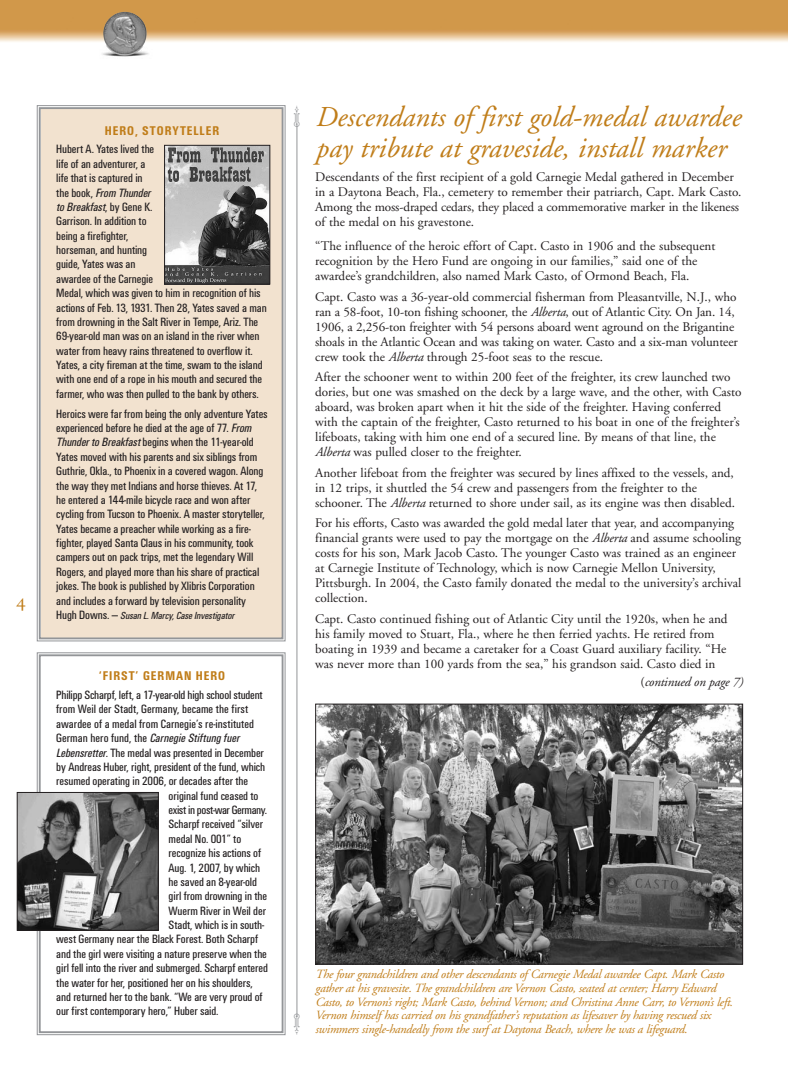
<style>
.page{position:relative;width:788px;height:1080px;background:#fff}
.page>*{position:absolute;margin:0;border:0;box-sizing:border-box;transform-origin:0 0}
.t1{font:italic 28.75px/31.1px "Adobe Garamond";color:#c07d19}
.t2{font:20px "Adobe Garamond Exp";color:#c07d19}
.t3{font:13.12px/15px "Adobe Garamond";color:#231f20}
.t4{font:700 13.12px "Unitus Condensed";letter-spacing:.07em;color:#c07d19}
.t5{font:italic 13.12px "Adobe Garamond";letter-spacing:-.015em;color:#231f20}
.t6{font:12.5px/14.4px "Unitus Condensed";letter-spacing:-.01em;color:#231f20}
.t7{font:italic 12.5px/13.8px "Adobe Garamond";letter-spacing:-.02em;color:#c07d19}
.t8{font:italic 12.5px "Unitus Condensed";color:#231f20}
.t9{font:12.5px "Unitus Condensed";letter-spacing:-.03em;color:#231f20}
.t10{font:italic 10.62px "Unitus Condensed";letter-spacing:-.01em;color:#231f20}
.s1{font-style:italic}
.s2{font-style:normal;font-size:12.5px}
.s3{font-style:normal}
</style>
<div class="page">
<div style="left:41px;top:109px;width:240px;height:529px;background:#f2e2cf"></div>
<div style="left:37px;top:105px;width:248px;height:536px;border:1px solid #939598"></div>
<div style="left:39px;top:107px;width:244px;height:532px;border:2px solid #939598"></div>
<img style="left:0;top:0;width:788px;height:57px">
<img style="left:99px;top:11px;width:58px;height:16px">
<img style="left:166px;top:147px;width:102px;height:135px">
<div style="left:164px;top:145px;width:106px;height:139px;border:1px solid #231f20"></div>
<div style="left:37px;top:652px;width:248px;height:383px;border:1px solid #939598"></div>
<div style="left:39px;top:654px;width:244px;height:379px;border:2px solid #939598"></div>
<hr style="left:297px;top:125px;width:1px;height:891px;background:#939598">
<img style="left:19px;top:794px;width:138px;height:135px">
<div style="left:17px;top:792px;width:142px;height:139px;border:1px solid #231f20"></div>
<img style="left:317px;top:706px;width:423px;height:256px">
<div style="left:315px;top:704px;width:427px;height:260px;border:1px solid #231f20"></div>
<h2 class="t2" style="left:16px;top:592px;width:11px">4</h2>
<p class="t4" style="left:105px;top:126px;width:116px">HERO, STORYTELLER</p>
<p class="t6" style="left:56px;top:143px;width:212px">Hubert A. Yates lived the<br>life of an adventurer, a<br>life that is captured in<br>the book, <span class="s1">From Thunder<br>to Breakfast</span>, by Gene K.<br>Garrison. In addition to<br>being a firefighter,<br>horseman, and hunting<br>guide, Yates was an<br>awardee of the Carnegie<br>Medal, which was given to him in recognition of his actions of Feb. 13, 1931. Then 28, Yates saved a man from drowning in the Salt River in Tempe, Ariz. The 69-year-old man was on an island in the river when water from heavy rains threatened to overflow it.<br>Yates, a city fireman at the time, swam to the island with one end of a rope in his mouth and secured the farmer, who was then pulled to the bank by others.</p>
<p class="t6" style="left:56px;top:407px;width:213px">Heroics were far from being the only adventure Yates experienced before he died at the age of 77. <span class="s1">From Thunder to Breakfast</span> begins when the 11-year-old Yates moved with his parents and six siblings from Guthrie, Okla., to Phoenix in a covered wagon. Along the way they met Indians and horse thieves. At 17, he entered a 144-mile bicycle race and won after cycling from Tucson to Phoenix. A master storyteller, Yates became a preacher while working as a fire&shy;fighter, played Santa Claus in his community, took campers out on pack trips, met the legendary Will Rogers, and played more than his share of practical jokes. The book is published by Xlibris Corporation and includes a forward by television personality</p>
<p class="t10" style="left:56px;top:612px;width:179px"><span class="s2">Hugh Downs. —</span> Susan L. Marcy, Case Investigator</p>
<p class="t4" style="left:99px;top:671px;width:128px">‘FIRST’ GERMAN HERO</p>
<p class="t6" style="left:56px;top:689px;width:208px">Philipp Scharpf, left, a 17-year-old high school student</p>
<p class="t6" style="left:56px;top:703px;width:193px">from Weil der Stadt, Germany, became the first</p>
<p class="t6" style="left:56px;top:718px;width:199px">awardee of a medal from Carnegie’s re-instituted</p>
<p class="t8" style="left:56px;top:734px;width:184px"><span class="s3">German hero fund, the</span> Carnegie Stiftung fuer</p>
<p class="t6" style="left:56px;top:746px;width:209px"><span class="s1">Lebensretter</span>. The medal was presented in December</p>
<p class="t6" style="left:56px;top:761px;width:210px">by Andreas Huber, right, president of the fund, which</p>
<p class="t6" style="left:56px;top:775px;width:193px">resumed operating in 2006, or decades after the</p>
<p class="t6" style="left:169px;top:789px;width:91px">original fund ceased to</p>
<p class="t9" style="left:169px;top:806px;width:100px">exist in post-war Germany.</p>
<p class="t6" style="left:169px;top:818px;width:96px">Scharpf received “silver</p>
<p class="t6" style="left:169px;top:833px;width:74px">medal No. 001” to</p>
<p class="t6" style="left:169px;top:847px;width:94px">recognize his actions of</p>
<p class="t6" style="left:169px;top:861px;width:93px">Aug. 1, 2007, by which</p>
<p class="t6" style="left:169px;top:876px;width:90px">he saved an 8-year-old</p>
<p class="t6" style="left:169px;top:890px;width:100px">girl from drowning in the</p>
<p class="t6" style="left:169px;top:904px;width:99px">Wuerm River in Weil der</p>
<p class="t6" style="left:169px;top:919px;width:97px">Stadt, which is in south-</p>
<p class="t6" style="left:56px;top:933px;width:203px">west Germany near the Black Forest. Both Scharpf</p>
<p class="t6" style="left:56px;top:948px;width:212px">and the girl were visiting a nature preserve when the</p>
<p class="t6" style="left:56px;top:962px;width:213px">girl fell into the river and submerged. Scharpf entered</p>
<p class="t6" style="left:56px;top:976px;width:198px">the water for her, positioned her on his shoulders,</p>
<p class="t6" style="left:56px;top:991px;width:208px">and returned her to the bank. “We are very proud of</p>
<p class="t6" style="left:56px;top:1005px;width:164px">our first contemporary hero,” Huber said.</p>
<h1 class="t1" style="left:315px;top:104px;width:426px">Descendants of first gold-medal awardee pay tribute at graveside, install marker</h1>
<p class="t3" style="left:315px;top:171px;width:428px">Descendants of the first recipient of a gold Carnegie Medal gathered in December in a Daytona Beach, Fla., cemetery to remember their patriarch, Capt. Mark Casto.<br>Among the moss-draped cedars, they placed a commemorative marker in the likeness of the medal on his gravestone.</p>
<p class="t3" style="left:315px;top:240px;width:402px">“The influence of the heroic effort of Capt. Casto in 1906 and the subsequent recognition by the Hero Fund are ongoing in our families,” said one of the awardee’s grandchildren, also named Mark Casto, of Ormond Beach, Fla.</p>
<p class="t3" style="left:315px;top:290px;width:424px">Capt. Casto was a 36-year-old commercial fisherman from Pleasantville, N.J., who ran a 58-foot, 10-ton fishing schooner, the <span class="s1">Alberta</span>, out of Atlantic City. On Jan. 14, 1906, a 2,256-ton freighter with 54 persons aboard went aground on the Brigantine shoals in the Atlantic Ocean and was taking on water. Casto and a six-man volunteer crew took the <span class="s1">Alberta</span> through 25-foot seas to the rescue.</p>
<p class="t3" style="left:315px;top:371px;width:428px">After the schooner went to within 200 feet of the freighter, its crew launched two dories, but one was smashed on the deck by a large wave, and the other, with Casto aboard, was broken apart when it hit the side of the freighter. Having conferred with the captain of the freighter, Casto returned to his boat in one of the freighter’s lifeboats, taking with him one end of a secured line. By means of that line, the <span class="s1">Alberta</span> was pulled closer to the freighter.</p>
<p class="t3" style="left:315px;top:466px;width:421px">Another lifeboat from the freighter was secured by lines affixed to the vessels, and, in 12 trips, it shuttled the 54 crew and passengers from the freighter to the schooner. The <span class="s1">Alberta</span> returned to shore under sail, as its engine was then disabled.</p>
<p class="t3" style="left:315px;top:517px;width:427px">For his efforts, Casto was awarded the gold medal later that year, and accompanying financial grants were used to pay the mortgage on the <span class="s1">Alberta</span> and assume schooling costs for his son, Mark Jacob Casto. The younger Casto was trained as an engineer at Carnegie Institute of Technology, which is now Carnegie Mellon University, Pittsburgh. In 2004, the Casto family donated the medal to the university’s archival collection.</p>
<p class="t3" style="left:315px;top:613px;width:414px">Capt. Casto continued fishing out of Atlantic City until the 1920s, when he and his family moved to Stuart, Fla., where he then ferried yachts. He retired from boating in 1939 and became a caretaker for a Coast Guard auxiliary facility. “He was never more than 100 yards from the sea,” his grandson said. Casto died in</p>
<p class="t5" style="left:640px;top:676px;width:104px"><span class="s3">(</span>continued on page 7)</p>
<p class="t7" style="left:315px;top:968px;width:419px">The four grandchildren and other descendants of Carnegie Medal awardee Capt. Mark Casto gather at his gravesite. The grandchildren are Vernon Casto, seated at center; Harry Edward Casto, to Vernon’s right; Mark Casto, behind Vernon; and Christina Anne Carr, to Vernon’s left.<br>Vernon himself has carried on his grandfather’s reputation as lifesaver by having rescued six swimmers single-handedly from the surf at Daytona Beach, where he was a lifeguard.</p>
</div>
